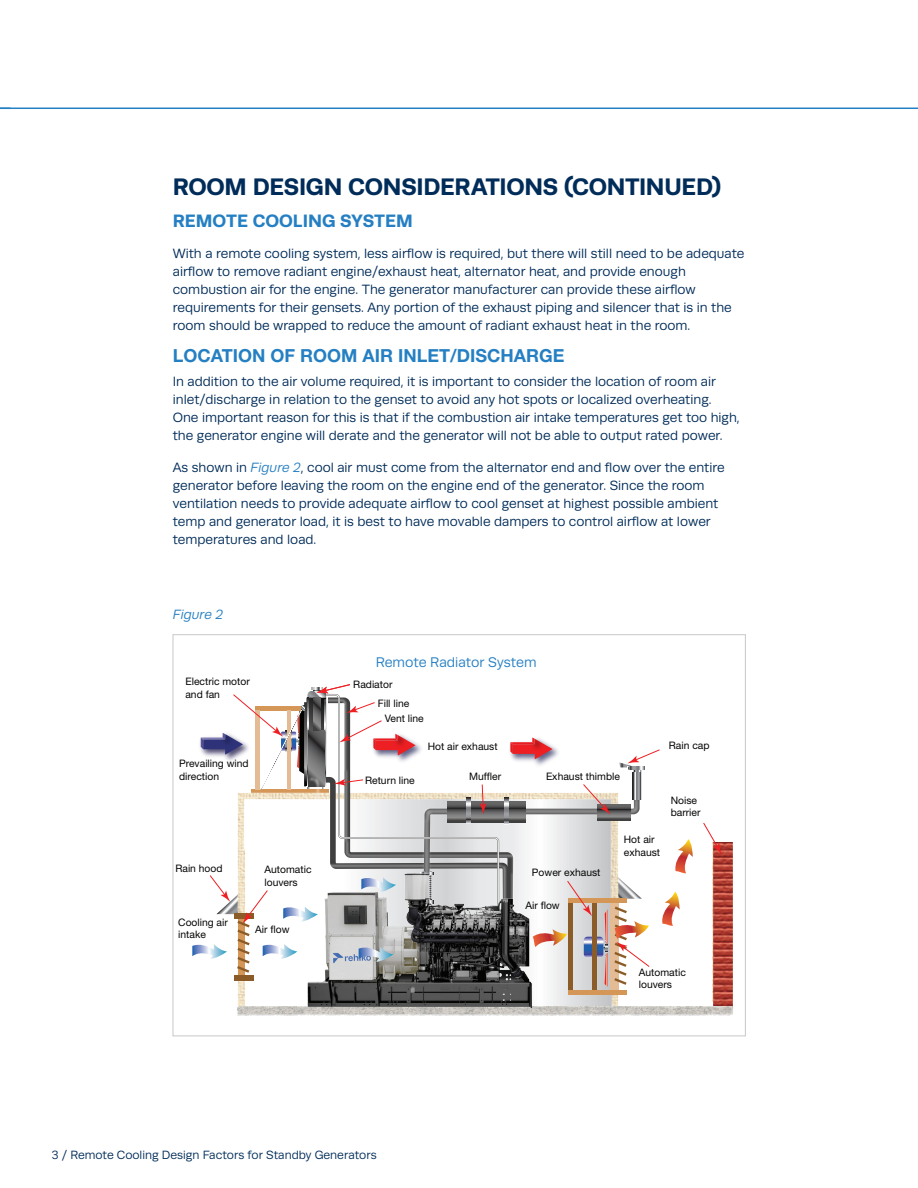
<style>
.page{position:relative;width:918px;height:1188px;background:#fff}
.page>*{position:absolute;margin:0;border:0;box-sizing:border-box;transform-origin:0 0}
.t1{font:700 24px "Runda";letter-spacing:-.01em;color:#002c59}
.t2{font:700 18px "Helvetica Neue LT Pro";color:#257fc3}
.t3{font:700 18px "Runda";color:#257fc3}
.t4{font:14.1px "Runda";color:#257fc3}
.t5{font:13.5px/18px "Runda";color:#002c59}
.t6{font:italic 13.5px "Runda";color:#257fc3}
.t7{font:12px "Runda";color:#002c59}
.t8{font:10.35px/12.5px "Helvetica Neue LT Pro";color:#040503}
.s1{font-style:italic;color:#257fc3}
</style>
<div class="page">
<hr style="left:0;top:108px;width:918px;height:1px;background:#257fc3">
<img style="left:712px;top:842px;width:21px;height:130px">
<svg style="left:703px;top:823px;width:19px;height:32px"></svg>
<img style="left:237px;top:972px;width:496px;height:44px">
<svg style="left:238px;top:1006px;width:494px;height:8px"></svg>
<img style="left:283px;top:987px;width:335px;height:29px">
<hr style="left:568px;top:991px;width:59px;height:4px;background:#d59757">
<svg style="left:192px;top:684px;width:501px;height:303px"></svg>
<h1 class="t1" style="left:173px;top:173px;width:550px">ROOM DESIGN CONSIDERATIONS (CONTINUED)</h1>
<h2 class="t3" style="left:173px;top:210px;width:242px">REMOTE COOLING SYSTEM</h2>
<p class="t5" style="left:173px;top:245px;width:573px">With a remote cooling system, less airflow is required, but there will still need to be adequate airflow to remove radiant engine/exhaust heat, alternator heat, and provide enough combustion air for the engine. The generator manufacturer can provide these airflow requirements for their gensets. Any portion of the exhaust piping and silencer that is in the room should be wrapped to reduce the amount of radiant exhaust heat in the room.</p>
<h2 class="t2" style="left:173px;top:344px;width:393px">LOCATION OF ROOM AIR INLET/DISCHARGE</h2>
<p class="t5" style="left:173px;top:373px;width:569px">In addition to the air volume required, it is important to consider the location of room air inlet/discharge in relation to the genset to avoid any hot spots or localized overheating.<br>One important reason for this is that if the combustion air intake temperatures get too high, the generator engine will derate and the generator will not be able to output rated power.</p>
<p class="t5" style="left:173px;top:458px;width:553px">As shown in <span class="s1">Figure 2</span>, cool air must come from the alternator end and flow over the entire generator before leaving the room on the engine end of the generator. Since the room ventilation needs to provide adequate airflow to cool genset at highest possible ambient temp and generator load, it is best to have movable dampers to control airflow at lower temperatures and load.</p>
<p class="t6" style="left:173px;top:607px;width:52px">Figure 2</p>
<p class="t8" style="left:185px;top:675px;width:66px">Electric motor and fan</p>
<p class="t8" style="left:179px;top:757px;width:71px">Prevailing wind direction</p>
<p class="t8" style="left:175px;top:861px;width:49px">Rain hood</p>
<p class="t8" style="left:265px;top:863px;width:49px">Automatic louvers</p>
<p class="t8" style="left:178px;top:916px;width:51px">Cooling air intake</p>
<p class="t8" style="left:255px;top:922px;width:36px">Air flow</p>
<p class="t4" style="left:376px;top:654px;width:162px">Remote Radiator System</p>
<p class="t8" style="left:353px;top:678px;width:41px">Radiator</p>
<p class="t8" style="left:378px;top:697px;width:33px">Fill line</p>
<p class="t8" style="left:385px;top:711px;width:41px">Vent line</p>
<p class="t8" style="left:428px;top:740px;width:71px">Hot air exhaust</p>
<p class="t8" style="left:669px;top:739px;width:42px">Rain cap</p>
<p class="t8" style="left:365px;top:774px;width:51px">Return line</p>
<p class="t8" style="left:469px;top:770px;width:34px">Muffler</p>
<p class="t8" style="left:546px;top:770px;width:75px">Exhaust thimble</p>
<p class="t8" style="left:671px;top:794px;width:31px">Noise barrier</p>
<p class="t8" style="left:624px;top:833px;width:38px">Hot air exhaust</p>
<p class="t8" style="left:532px;top:866px;width:70px">Power exhaust</p>
<p class="t8" style="left:525px;top:899px;width:36px">Air flow</p>
<p class="t8" style="left:639px;top:966px;width:49px">Automatic louvers</p>
<p class="t7" style="left:52px;top:1148px;width:326px">3 / Remote Cooling Design Factors for Standby Generators</p>
</div>
